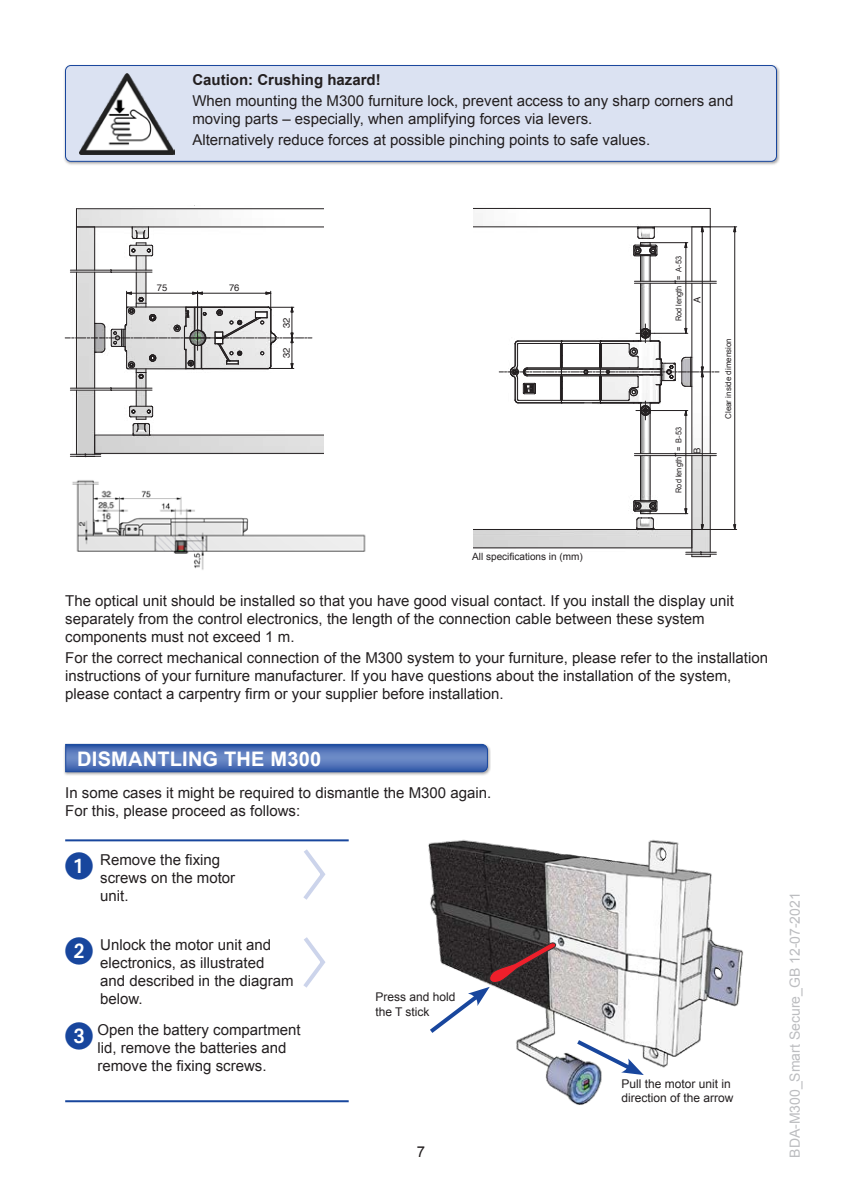
<style>
.page{position:relative;width:842px;height:1191px;background:#fff}
.page>*{position:absolute;margin:0;border:0;box-sizing:border-box;transform-origin:0 0}
.t1{font:700 20px "Arial";letter-spacing:.01em;color:#fff}
.t2{font:15px/18px "Arial";color:#231f20}
.t3{font:700 15px "Arial";color:#231f20}
.t4{font:14px "Arial";color:#bcbdc0}
.t5{font:12px/14.4px "Arial";color:#231f20}
.t6{font:10px "Arial";color:#231f20}
.t7{font:9.4px "Helvetica";letter-spacing:-.005em;color:#231f20}
.t8{font:8.2px "Helvetica";color:#231f20}
.t9{font:8px "Arial";color:#231f20;scale:.92 1}
.t10{font:8px "Arial";color:#231f20}
.s1{font-family:"European Pi One";font-size:28px;color:#18469d}
</style>
<div class="page">
<svg style="left:65px;top:205px;width:259px;height:253px"></svg>
<img style="left:72px;top:480px;width:294px;height:90px">
<img style="left:428px;top:839px;width:315px;height:266px">
<svg style="left:303px;top:849px;width:23px;height:51px"></svg>
<hr style="left:65px;top:839px;width:284px;height:2px;background:#18469d">
<hr style="left:65px;top:1100px;width:284px;height:2px;background:#18469d">
<svg style="left:303px;top:937px;width:23px;height:51px"></svg>
<div style="left:63px;top:742px;width:428px;height:34px;background:#231f20;opacity:.4"></div>
<svg style="left:65px;top:743px;width:423px;height:29px"></svg>
<svg style="left:473px;top:207px;width:264px;height:351px"></svg>
<hr style="left:685px;top:415px;width:1px;height:94px;background:#231f20">
<hr style="left:650px;top:513px;width:38px;height:1px;background:#231f20">
<hr style="left:655px;top:410px;width:33px;height:1px;background:#231f20">
<svg style="left:428px;top:941px;width:130px;height:96px"></svg>
<div style="left:63px;top:64px;width:717px;height:102px;background:#231f20;opacity:.4"></div>
<div style="left:65px;top:65px;width:711px;height:96px;background:#dbe2f2;border-radius:5px"></div>
<div style="left:65px;top:65px;width:712px;height:97px;border:1px solid #18469d;border-radius:5px"></div>
<img style="left:79px;top:74px;width:96px;height:80px">
<p class="t3" style="left:192px;top:70px;width:190px">Caution: Crushing hazard!</p>
<p class="t2" style="left:192px;top:92px;width:543px">When mounting the M300 furniture lock, prevent access to any sharp corners and moving parts – especially, when amplifying forces via levers.</p>
<p class="t2" style="left:192px;top:131px;width:459px">Alternatively reduce forces at possible pinching points to safe values.</p>
<p class="t8" style="left:367px;top:79px;width:7px">D</p>
<p class="t7" style="left:157px;top:281px;width:12px">75</p>
<p class="t7" style="left:229px;top:281px;width:12px">76</p>
<p class="t7" style="left:279px;top:328px;width:12px;rotate:-90deg">32</p>
<p class="t7" style="left:279px;top:358px;width:12px;rotate:-90deg">32</p>
<p class="t9" style="left:673px;top:321px;width:72px;rotate:-90deg">Rod length = A-53</p>
<p class="t7" style="left:690px;top:302px;width:8px;rotate:-90deg">A</p>
<p class="t9" style="left:673px;top:493px;width:73px;rotate:-90deg">Rod length = B-53</p>
<p class="t7" style="left:690px;top:454px;width:8px;rotate:-90deg">B</p>
<p class="t10" style="left:723px;top:419px;width:82px;rotate:-90deg">Clear inside dimension</p>
<p class="t6" style="left:472px;top:550px;width:112px">All specifications in (mm)</p>
<p class="t2" style="left:65px;top:592px;width:670px">The optical unit should be installed so that you have good visual contact. If you install the display unit separately from the control electronics, the length of the connection cable between these system components must not exceed 1 m.</p>
<p class="t2" style="left:65px;top:649px;width:704px">For the correct mechanical connection of the M300 system to your furniture, please refer to the installation instructions of your furniture manufacturer. If you have questions about the installation of the system, please contact a carpentry firm or your supplier before installation.</p>
<h1 class="t1" style="left:77px;top:745px;width:245px">DISMANTLING THE M300</h1>
<p class="t2" style="left:65px;top:783px;width:428px">In some cases it might be required to dismantle the M300 again.<br>For this, please proceed as follows:</p>
<p class="t2" style="left:100px;top:851px;width:137px;text-indent:-35px"><span class="s1">1</span> Remove the fixing screws on the motor unit.</p>
<p class="t2" style="left:100px;top:936px;width:195px;text-indent:-35px"><span class="s1">2</span> Unlock the motor unit and electronics, as illustrated<br>and described in the diagram below.</p>
<p class="t2" style="left:97px;top:1021px;width:205px;text-indent:-32px"><span class="s1">3</span> Open the battery compartment lid, remove the batteries and remove the fixing screws.</p>
<p class="t5" style="left:375px;top:990px;width:82px">Press and hold the T stick</p>
<p class="t2" style="left:417px;top:1142px;width:10px">7</p>
<p class="t5" style="left:621px;top:1076px;width:114px">Pull the motor unit in direction of the arrow</p>
<p class="t4" style="left:786px;top:1157px;width:267px;rotate:-90deg">BDA-M300_Smart Secure_GB 12-07-2021</p>
</div>
